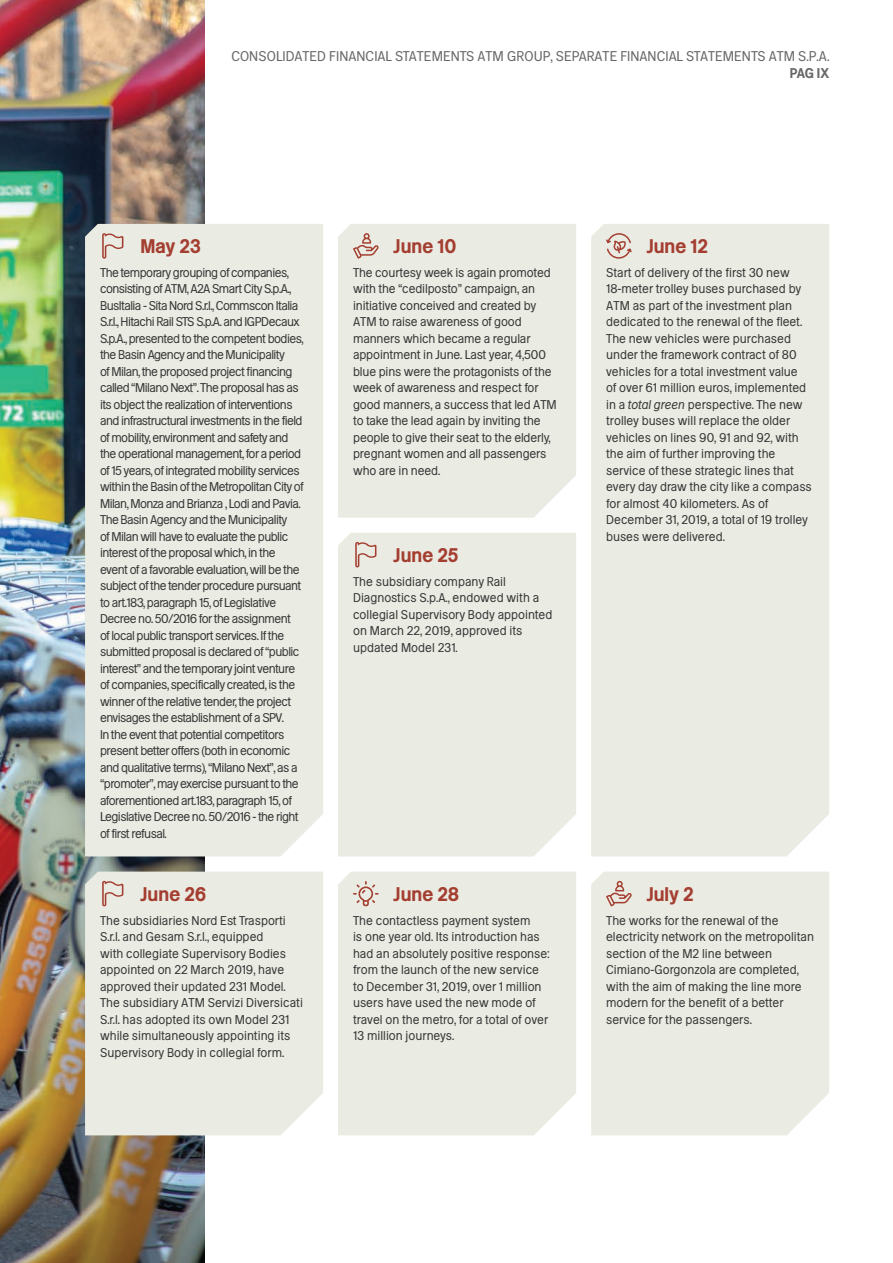
<style>
.page{position:relative;width:893px;height:1263px;background:#fff}
.page>*{position:absolute;margin:0;border:0;box-sizing:border-box;transform-origin:0 0}
.t1{font:700 21px "Metro Milano Txt";color:#a43e31}
.t2{font:15px "Metro Milano Txt";letter-spacing:.01em;color:#67676a}
.t3{font:700 15px "Metro Milano Txt";color:#67676a}
.t4{font:13.5px/16.5px "Metro Milano Txt";letter-spacing:-.01em;color:#363536}
.t5{font:13.5px/16.5px "Metro Milano Txt";letter-spacing:-.04em;color:#363536}
.s1{font-style:italic}
</style>
<div class="page">
<img style="left:0;top:0;width:204px;height:1263px">
<div style="left:338px;top:224px;width:238px;height:294px;background:#eaebe2"></div>
<div style="left:338px;top:533px;width:238px;height:323px;background:#eaebe2"></div>
<div style="left:338px;top:872px;width:238px;height:263px;background:#eaebe2"></div>
<div style="left:85px;top:872px;width:238px;height:263px;background:#eaebe2"></div>
<div style="left:591px;top:872px;width:238px;height:263px;background:#eaebe2"></div>
<div style="left:591px;top:224px;width:238px;height:632px;background:#eaebe2"></div>
<div style="left:85px;top:224px;width:238px;height:632px;background:#eaebe2"></div>
<svg style="left:353px;top:233px;width:26px;height:26px"></svg>
<svg style="left:606px;top:881px;width:26px;height:25px"></svg>
<svg style="left:353px;top:881px;width:26px;height:25px"></svg>
<svg style="left:606px;top:233px;width:26px;height:26px"></svg>
<svg style="left:102px;top:233px;width:21px;height:26px"></svg>
<svg style="left:355px;top:542px;width:21px;height:25px"></svg>
<svg style="left:102px;top:881px;width:21px;height:25px"></svg>
<p class="t2" style="left:231px;top:49px;width:600px">CONSOLIDATED FINANCIAL STATEMENTS ATM GROUP, SEPARATE FINANCIAL STATEMENTS ATM S.P.A.</p>
<p class="t3" style="left:790px;top:65px;width:41px">PAG IX</p>
<h1 class="t1" style="left:141px;top:235px;width:62px">May 23</h1>
<p class="t5" style="left:100px;top:264px;width:205px">The temporary grouping of companies, consisting of ATM, A2A Smart City S.p.A., BusItalia - Sita Nord S.r.l., Commscon Italia S.r.l., Hitachi Rail STS S.p.A. and IGPDecaux S.p.A., presented to the competent bodies, the Basin Agency and the Municipality<br>of Milan, the proposed project financing called “Milano Next”. The proposal has as its object the realization of interventions and infrastructural investments in the field of mobility, environment and safety and the operational management, for a period of 15 years, of integrated mobility services within the Basin of the Metropolitan City of Milan, Monza and Brianza , Lodi and Pavia.<br>The Basin Agency and the Municipality<br>of Milan will have to evaluate the public interest of the proposal which, in the event of a favorable evaluation, will be the subject of the tender procedure pursuant to art.183, paragraph 15, of Legislative Decree no. 50/2016 for the assignment of local public transport services. If the submitted proposal is declared of “public interest” and the temporary joint venture of companies, specifically created, is the winner of the relative tender, the project envisages the establishment of a SPV.<br>In the event that potential competitors present better offers (both in economic and qualitative terms), “Milano Next”, as a “promoter”, may exercise pursuant to the aforementioned art.183, paragraph 15, of Legislative Decree no. 50/2016 - the right of first refusal.</p>
<h1 class="t1" style="left:394px;top:235px;width:64px">June 10</h1>
<p class="t4" style="left:353px;top:264px;width:205px">The courtesy week is again promoted with the “cedilposto” campaign, an initiative conceived and created by ATM to raise awareness of good manners which became a regular appointment in June. Last year, 4,500 blue pins were the protagonists of the week of awareness and respect for good manners, a success that led ATM to take the lead again by inviting the people to give their seat to the elderly, pregnant women and all passengers who are in need.</p>
<h1 class="t1" style="left:394px;top:544px;width:66px">June 25</h1>
<p class="t4" style="left:353px;top:573px;width:201px">The subsidiary company Rail<br>Diagnostics S.p.A., endowed with a collegial Supervisory Body appointed on March 22, 2019, approved its updated Model 231.</p>
<h1 class="t1" style="left:647px;top:235px;width:63px">June 12</h1>
<p class="t4" style="left:606px;top:264px;width:207px">Start of delivery of the first 30 new 18-meter trolley buses purchased by ATM as part of the investment plan dedicated to the renewal of the fleet.<br>The new vehicles were purchased under the framework contract of 80 vehicles for a total investment value<br>of over 61 million euros, implemented in a <span class="s1">total green</span> perspective. The new trolley buses will replace the older vehicles on lines 90, 91 and 92, with the aim of further improving the service of these strategic lines that every day draw the city like a compass for almost 40 kilometers. As of December 31, 2019, a total of 19 trolley buses were delivered.</p>
<h1 class="t1" style="left:141px;top:883px;width:67px">June 26</h1>
<h1 class="t1" style="left:394px;top:883px;width:67px">June 28</h1>
<h1 class="t1" style="left:647px;top:883px;width:48px">July 2</h1>
<p class="t4" style="left:100px;top:912px;width:204px">The subsidiaries Nord Est Trasporti S.r.l. and Gesam S.r.l., equipped<br>with collegiate Supervisory Bodies appointed on 22 March 2019, have approved their updated 231 Model.<br>The subsidiary ATM Servizi Diversicati S.r.l. has adopted its own Model 231 while simultaneously appointing its Supervisory Body in collegial form.</p>
<p class="t4" style="left:606px;top:912px;width:209px">The works for the renewal of the electricity network on the metropolitan section of the M2 line between Cimiano-Gorgonzola are completed, with the aim of making the line more modern for the benefit of a better service for the passengers.</p>
<p class="t4" style="left:353px;top:912px;width:198px">The contactless payment system<br>is one year old. Its introduction has had an absolutely positive response: from the launch of the new service to December 31, 2019, over 1 million users have used the new mode of travel on the metro, for a total of over<br>13 million journeys.</p>
</div>
